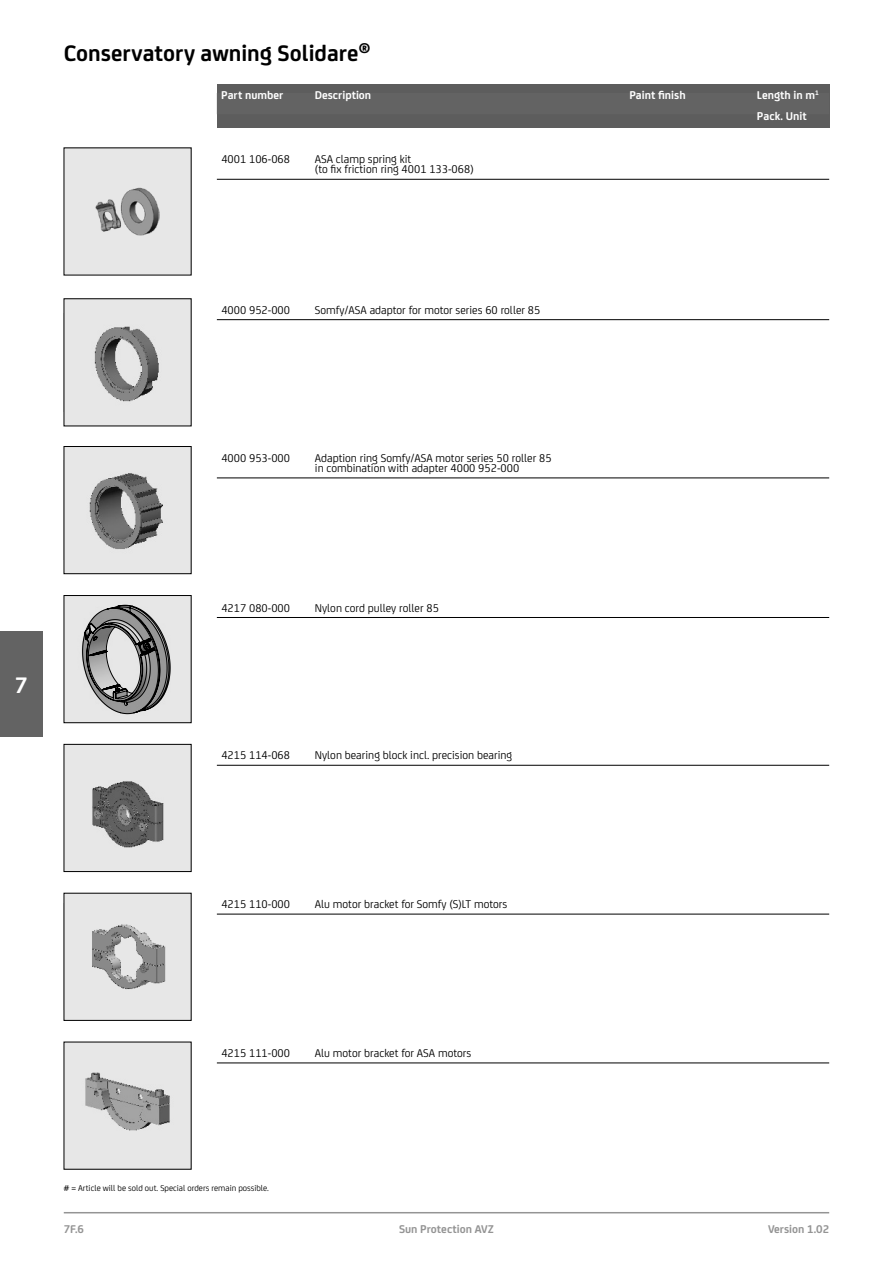
<style>
.page{position:relative;width:893px;height:1263px;background:#fff}
.page>*{position:absolute;margin:0;border:0;box-sizing:border-box;transform-origin:0 0}
.t1{font:700 24px "FS Joey";color:#000}
.t2{font:700 24px "FS Joey";color:#fff}
.t3{font:12px/10.5px "FS Joey";color:#000}
.t4{font:700 12px/21.3px "FS Joey";color:#fff}
.t5{font:700 12px "FS Joey";color:#949494}
.t6{font:9px "FS Joey";color:#000}
</style>
<div class="page">
<hr style="left:64px;top:1212px;width:765px;height:1px;background:#949494">
<div style="left:217px;top:84px;width:612px;height:44px;background:#5d5d5d"></div>
<div style="left:217px;top:93px;width:612px;height:21px;background:#636363"></div>
<div style="left:0;top:631px;width:43px;height:106px;background:#636363"></div>
<hr style="left:217px;top:179px;width:612px;height:1px;background:#000">
<div style="left:64px;top:148px;width:127px;height:127px;background:#e7e7e7"></div>
<img style="left:95px;top:187px;width:65px;height:48px">
<hr style="left:217px;top:319px;width:612px;height:1px;background:#000">
<div style="left:64px;top:299px;width:127px;height:127px;background:#e7e7e7"></div>
<img style="left:94px;top:326px;width:65px;height:76px">
<hr style="left:217px;top:478px;width:612px;height:1px;background:#000">
<div style="left:64px;top:446px;width:127px;height:128px;background:#e7e7e7"></div>
<img style="left:89px;top:473px;width:74px;height:76px">
<div style="left:64px;top:446px;width:127px;height:128px;border:1px solid #000"></div>
<hr style="left:217px;top:617px;width:612px;height:1px;background:#000">
<div style="left:64px;top:595px;width:127px;height:128px;background:#e7e7e7"></div>
<svg style="left:82px;top:605px;width:88px;height:109px"></svg>
<div style="left:64px;top:595px;width:127px;height:128px;border:1px solid #000"></div>
<hr style="left:217px;top:765px;width:612px;height:1px;background:#000">
<div style="left:64px;top:744px;width:127px;height:127px;background:#e7e7e7"></div>
<img style="left:92px;top:781px;width:72px;height:67px">
<div style="left:64px;top:744px;width:127px;height:128px;border:1px solid #000"></div>
<hr style="left:217px;top:914px;width:612px;height:1px;background:#000">
<div style="left:64px;top:893px;width:127px;height:127px;background:#e7e7e7"></div>
<img style="left:92px;top:924px;width:74px;height:66px">
<hr style="left:217px;top:1063px;width:612px;height:1px;background:#000">
<div style="left:64px;top:1042px;width:127px;height:127px;background:#e7e7e7"></div>
<img style="left:85px;top:1072px;width:85px;height:59px">
<h1 class="t1" style="left:64px;top:35px;width:308px">Conservatory awning Solidare<sup>®</sup></h1>
<p class="t4" style="left:221px;top:84px;width:64px">Part number</p>
<p class="t4" style="left:315px;top:84px;width:58px">Description</p>
<p class="t4" style="left:629px;top:84px;width:58px">Paint finish</p>
<p class="t4" style="left:757px;top:84px;width:64px">Length in m<sup>1<br></sup>Pack. Unit</p>
<p class="t3" style="left:221px;top:153px;width:70px">4001 106-068</p>
<p class="t3" style="left:315px;top:153px;width:160px">ASA clamp spring kit<br>(to fix friction ring 4001 133-068)</p>
<p class="t3" style="left:221px;top:304px;width:70px">4000 952-000</p>
<p class="t3" style="left:315px;top:304px;width:227px">Somfy/ASA adaptor for motor series 60 roller 85</p>
<h1 class="t2" style="left:15px;top:667px;width:14px">7</h1>
<p class="t3" style="left:221px;top:452px;width:70px">4000 953-000</p>
<p class="t3" style="left:315px;top:452px;width:238px">Adaption ring Somfy/ASA motor series 50 roller 85 in combination with adapter 4000 952-000</p>
<p class="t3" style="left:221px;top:602px;width:70px">4217 080-000</p>
<p class="t3" style="left:315px;top:602px;width:126px">Nylon cord pulley roller 85</p>
<p class="t3" style="left:221px;top:749px;width:70px">4215 114-068</p>
<p class="t3" style="left:315px;top:749px;width:199px">Nylon bearing block incl. precision bearing</p>
<p class="t3" style="left:221px;top:898px;width:70px">4215 110-000</p>
<p class="t3" style="left:315px;top:898px;width:194px">Alu motor bracket for Somfy (S)LT motors</p>
<p class="t3" style="left:221px;top:1047px;width:70px">4215 111-000</p>
<p class="t3" style="left:315px;top:1047px;width:158px">Alu motor bracket for ASA motors</p>
<p class="t6" style="left:64px;top:1181px;width:207px"># = Article will be sold out. Special orders remain possible.</p>
<p class="t5" style="left:64px;top:1220px;width:22px">7F.6</p>
<p class="t5" style="left:399px;top:1220px;width:96px">Sun Protection AVZ</p>
<p class="t5" style="left:768px;top:1220px;width:63px">Version 1.02</p>
</div>
